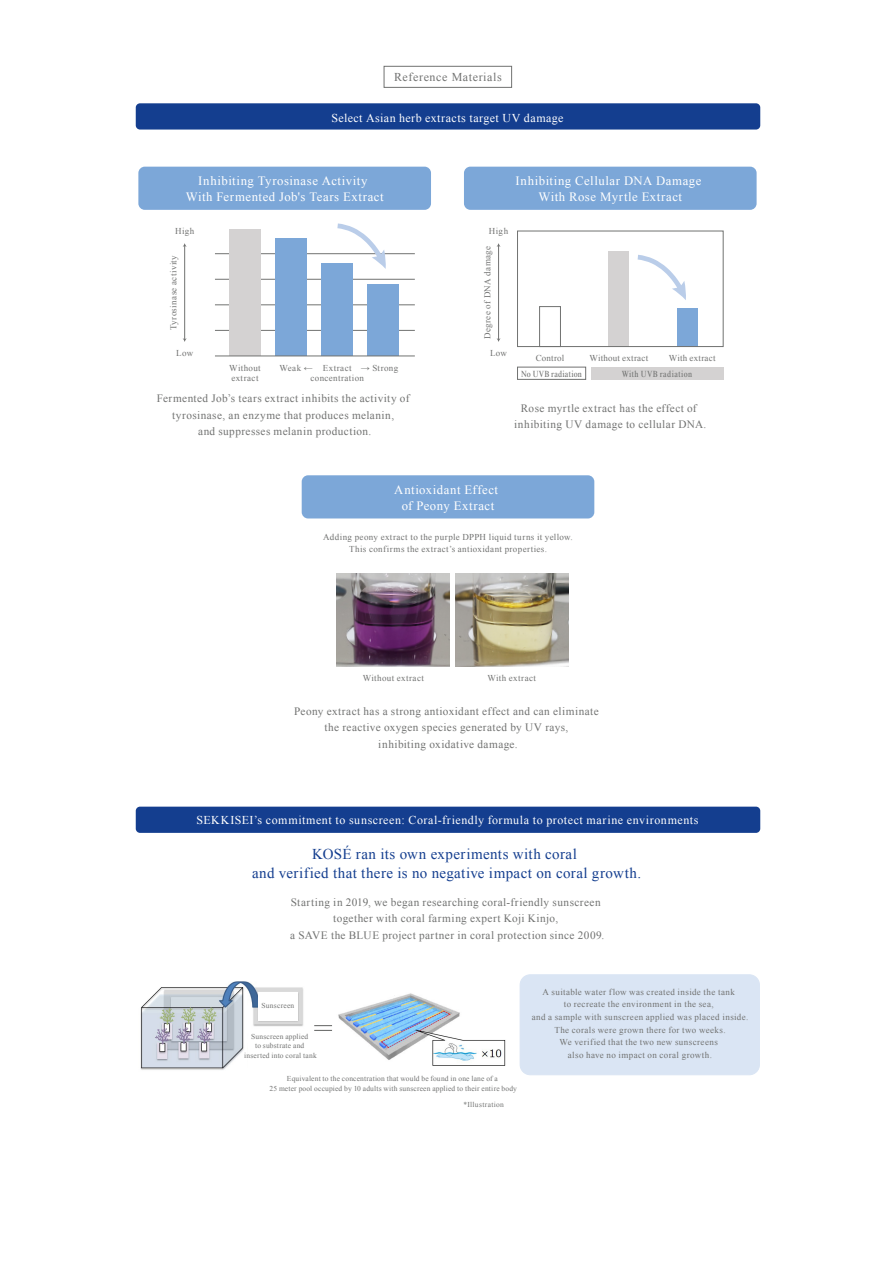
<style>
.page{position:relative;width:893px;height:1263px;background:#fff}
.page>*{position:absolute;margin:0;border:0;box-sizing:border-box;transform-origin:0 0}
.t1{font:15px/19.5px "Times New Roman";letter-spacing:.025em;color:#143e8f;text-align:center}
.t2{font:12.75px/15.8px "Times New Roman";letter-spacing:.04em;color:#fff;text-align:center}
.t3{font:12px "Times New Roman";letter-spacing:.045em;color:#fff}
.t4{font:12px "Times New Roman";letter-spacing:.05em;color:#717271}
.t5{font:11.25px/16.5px "Times New Roman";letter-spacing:.035em;color:#717271;text-align:center}
.t6{font:9px/12.6px "Times New Roman";letter-spacing:.045em;color:#717271;text-align:center}
.t7{font:condensed 9px "Times New Roman MT Std";letter-spacing:.03em;color:#717271}
.t8{font:9px "Times New Roman";letter-spacing:.02em;color:#717271}
.t9{font:9px "Times New Roman";letter-spacing:.025em;color:#717271}
.t10{font:7.5px/9.6px "Times New Roman";letter-spacing:.025em;color:#717271;text-align:center}
.t11{font:7.5px "Times New Roman";letter-spacing:.05em;color:#717271}
</style>
<div class="page">
<div style="left:138px;top:167px;width:293px;height:43px;background:#7ca7d8;border-radius:6px"></div>
<div style="left:136px;top:103px;width:624px;height:27px;background:#143e8f;border-radius:4px"></div>
<div style="left:136px;top:807px;width:624px;height:26px;background:#143e8f;border-radius:4px"></div>
<div style="left:384px;top:66px;width:128px;height:22px;border:1px solid #717271"></div>
<div style="left:520px;top:975px;width:239px;height:100px;background:#dae5f4;border-radius:10px"></div>
<div style="left:520px;top:974px;width:240px;height:101px;border:1px solid #dae5f4;border-radius:10px"></div>
<img style="left:140px;top:981px;width:164px;height:89px">
<img style="left:338px;top:993px;width:168px;height:73px">
<div style="left:258px;top:992px;width:40px;height:28px;background:#fff"></div>
<hr style="left:215px;top:330px;width:200px;height:1px;background:#717271">
<hr style="left:215px;top:305px;width:200px;height:1px;background:#717271">
<hr style="left:215px;top:279px;width:200px;height:1px;background:#717271">
<hr style="left:215px;top:253px;width:200px;height:1px;background:#717271">
<div style="left:229px;top:229px;width:32px;height:127px;background:#d4d2d2"></div>
<div style="left:275px;top:239px;width:32px;height:117px;background:#7ca7d8"></div>
<div style="left:321px;top:264px;width:32px;height:92px;background:#7ca7d8"></div>
<div style="left:367px;top:285px;width:32px;height:71px;background:#7ca7d8"></div>
<hr style="left:184px;top:246px;width:1px;height:93px;background:#717271">
<hr style="left:498px;top:246px;width:1px;height:93px;background:#717271">
<svg style="left:337px;top:223px;width:49px;height:46px"></svg>
<svg style="left:638px;top:255px;width:48px;height:45px"></svg>
<hr style="left:215px;top:355px;width:200px;height:1px;background:#717271">
<div style="left:464px;top:167px;width:293px;height:43px;background:#7ca7d8;border-radius:6px"></div>
<div style="left:539px;top:306px;width:22px;height:41px;border:1px solid #717271"></div>
<div style="left:608px;top:251px;width:21px;height:96px;background:#d4d2d2"></div>
<div style="left:677px;top:308px;width:21px;height:39px;background:#7ca7d8"></div>
<div style="left:517px;top:231px;width:206px;height:116px;border:1px solid #717271"></div>
<div style="left:591px;top:367px;width:132px;height:12px;background:#d4d2d2"></div>
<div style="left:517px;top:367px;width:69px;height:13px;border:1px solid #717271"></div>
<div style="left:302px;top:475px;width:292px;height:43px;background:#7ca7d8;border-radius:6px"></div>
<img style="left:337px;top:574px;width:113px;height:92px">
<img style="left:455px;top:574px;width:113px;height:92px">
<svg style="left:314px;top:1025px;width:18px;height:6px"></svg>
<p class="t4" style="left:394px;top:69px;width:109px">Reference Materials</p>
<p class="t3" style="left:332px;top:110px;width:233px">Select Asian herb extracts target UV damage</p>
<p class="t2" style="left:186px;top:173px;width:199px">Inhibiting Tyrosinase Activity<br>With Fermented Job's Tears Extract</p>
<p class="t2" style="left:516px;top:173px;width:187px">Inhibiting Cellular DNA Damage<br>With Rose Myrtle Extract</p>
<p class="t6" style="left:175px;top:225px;width:21px">High</p>
<p class="t6" style="left:489px;top:225px;width:21px">High</p>
<p class="t6" style="left:167px;top:330px;width:76px;rotate:-90deg">Tyrosinase activity</p>
<p class="t6" style="left:481px;top:339px;width:95px;rotate:-90deg">Degree of DNA damage</p>
<p class="t6" style="left:176px;top:346px;width:19px">Low</p>
<p class="t6" style="left:490px;top:346px;width:19px">Low</p>
<p class="t8" style="left:536px;top:352px;width:30px">Control</p>
<p class="t8" style="left:590px;top:352px;width:60px">Without extract</p>
<p class="t9" style="left:669px;top:352px;width:48px">With extract</p>
<p class="t6" style="left:229px;top:362px;width:33px;line-height:10.5px;text-align:left">Without extract</p>
<p class="t6" style="left:280px;top:361px;width:35px">Weak ←</p>
<p class="t6" style="left:361px;top:361px;width:39px">→ Strong</p>
<p class="t6" style="left:310px;top:362px;width:55px;line-height:10.5px">Extract concentration</p>
<p class="t7" style="left:521px;top:368px;width:62px">No UVB radiation</p>
<p class="t7" style="left:622px;top:368px;width:72px">With UVB radiation</p>
<p class="t5" style="left:157px;top:390px;width:254px">Fermented Job’s tears extract inhibits the activity of tyrosinase, an enzyme that produces melanin,<br>and suppresses melanin production.</p>
<p class="t5" style="left:514px;top:399px;width:194px">Rose myrtle extract has the effect of inhibiting UV damage to cellular DNA.</p>
<p class="t2" style="left:394px;top:482px;width:105px">Antioxidant Effect of Peony Extract</p>
<p class="t6" style="left:323px;top:530px;width:251px">Adding peony extract to the purple DPPH liquid turns it yellow.<br>This confirms the extract’s antioxidant properties.</p>
<p class="t6" style="left:363px;top:672px;width:63px">Without extract</p>
<p class="t6" style="left:487px;top:672px;width:50px">With extract</p>
<p class="t5" style="left:294px;top:702px;width:306px">Peony extract has a strong antioxidant effect and can eliminate the reactive oxygen species generated by UV rays,<br>inhibiting oxidative damage.</p>
<p class="t3" style="left:196px;top:812px;width:503px">SEKKISEI’s commitment to sunscreen: Coral-friendly formula to protect marine environments</p>
<h1 class="t1" style="left:252px;top:844px;width:391px">KOSÉ ran its own experiments with coral<br>and verified that there is no negative impact on coral growth.</h1>
<p class="t5" style="left:290px;top:894px;width:315px">Starting in 2019, we began researching coral-friendly sunscreen together with coral farming expert Koji Kinjo,<br>a SAVE the BLUE project partner in coral protection since 2009.</p>
<p class="t10" style="left:261px;top:1001px;width:34px">Sunscreen</p>
<p class="t10" style="left:244px;top:1031px;width:74px">Sunscreen applied<br>to substrate and inserted into coral tank</p>
<p class="t10" style="left:270px;top:1073px;width:249px;line-height:10.4px">Equivalent to the concentration that would be found in one lane of a<br>25 meter pool occupied by 10 adults with sunscreen applied to their entire body</p>
<p class="t11" style="left:463px;top:1100px;width:42px">*Illustration</p>
<p class="t6" style="left:532px;top:985px;width:218px">A suitable water flow was created inside the tank<br>to recreate the environment in the sea,<br>and a sample with sunscreen applied was placed inside.<br>The corals were grown there for two weeks.<br>We verified that the two new sunscreens<br>also have no impact on coral growth.</p>
</div>
